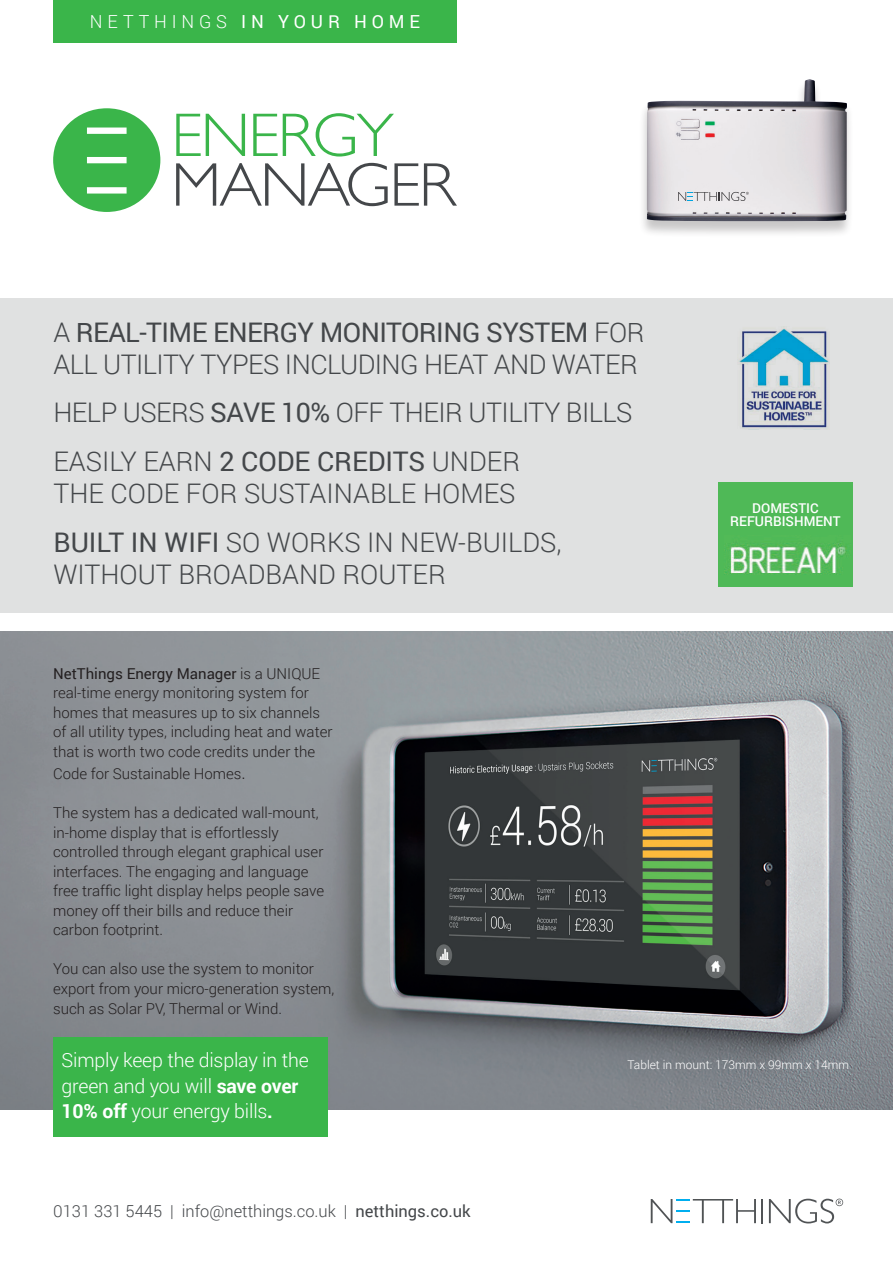
<style>
.page{position:relative;width:893px;height:1263px;background:#fff}
.page>*{position:absolute;margin:0;border:0;box-sizing:border-box;transform-origin:0 0}
.t1{font:300 27px/32px "Roboto";letter-spacing:-.02em;color:#44474a}
.t2{font:300 27px/48.9px "Roboto";color:#44474a}
.t3{font:300 19.5px/25.5px "Roboto";letter-spacing:-.01em;color:#fff}
.t4{font:18px "Roboto";letter-spacing:.27em;color:#fff}
.t5{font:300 16.5px "Roboto";color:#44474a}
.t6{font:300 15px/19.5px "Roboto";color:#231f20}
.t7{font:500 13.5px/13.5px "Roboto";color:#fff;text-align:center}
.t8{font:300 12px "Roboto";color:#fff}
.s1{font-weight:300}
.s2{font-weight:400}
.s3{font-size:18px}
.s4{font-weight:700}
</style>
<div class="page">
<img style="left:0;top:631px;width:893px;height:479px">
<div style="left:0;top:298px;width:893px;height:314px;background:#e0e1e1"></div>
<svg style="left:53px;top:108px;width:107px;height:104px"></svg>
<svg style="left:176px;top:114px;width:69px;height:42px"></svg>
<svg style="left:253px;top:113px;width:141px;height:44px"></svg>
<svg style="left:176px;top:163px;width:212px;height:43px"></svg>
<svg style="left:394px;top:163px;width:63px;height:43px"></svg>
<hr style="left:761px;top:1199px;width:2px;height:24px;background:#505355">
<svg style="left:651px;top:1199px;width:105px;height:24px"></svg>
<svg style="left:769px;top:1198px;width:74px;height:25px"></svg>
<img style="left:718px;top:482px;width:135px;height:104px">
<div style="left:638px;top:80px;width:216px;height:158px;background:#231f20;opacity:.25"></div>
<img style="left:647px;top:79px;width:200px;height:142px">
<img style="left:694px;top:192px;width:14px;height:9px">
<svg style="left:678px;top:192px;width:14px;height:9px"></svg>
<svg style="left:709px;top:192px;width:40px;height:9px"></svg>
<div style="left:53px;top:0;width:404px;height:43px;background:#3ab54a"></div>
<div style="left:53px;top:1037px;width:274px;height:100px;background:#3ab54a"></div>
<div style="left:738px;top:327px;width:92px;height:105px;background:linear-gradient(to right,#dadede,#d8dcdb)"></div>
<img style="left:738px;top:327px;width:92px;height:102px">
<p class="t4" style="left:90px;top:9px;width:332px"><span class="s1">NETTHINGS</span> IN YOUR HOME</p>
<h1 class="t1" style="left:53px;top:315px;width:593px">A <span class="s2">REAL-TIME ENERGY MONITORING SYSTEM</span> FOR<br>ALL UTILITY TYPES INCLUDING HEAT AND WATER</h1>
<h1 class="t1" style="left:53px;top:387px;width:581px;line-height:48.9px">HELP USERS <span class="s2">SAVE 10%</span> OFF THEIR UTILITY BILLS<br>EASILY EARN <span class="s2">2 CODE CREDITS</span> UNDER</h1>
<h1 class="t2" style="left:53px;top:468px;width:510px">THE CODE FOR SUSTAINABLE HOMES<br><span class="s2">BUILT IN WIFI</span> SO WORKS IN NEW-BUILDS,</h1>
<h1 class="t2" style="left:53px;top:549px;width:394px">WITHOUT BROADBAND ROUTER</h1>
<p class="t7" style="left:730px;top:500px;width:112px">DOMESTIC<br>REFURBISHMENT</p>
<p class="t6" style="left:53px;top:663px;width:281px"><span class="s2">NetThings Energy Manager</span> is a UNIQUE real-time energy monitoring system for homes that measures up to six channels of all utility types, including heat and water that is worth two code credits under the</p>
<p class="t6" style="left:53px;top:764px;width:194px">Code for Sustainable Homes<span class="s3">.</span></p>
<p class="t6" style="left:53px;top:803px;width:273px">The system has a dedicated wall-mount, in-home display that is effortlessly controlled through elegant graphical user interfaces. The engaging and language free traffic light display helps people save money off their bills and reduce their carbon footprint.</p>
<p class="t6" style="left:53px;top:959px;width:283px">You can also use the system to monitor export from your micro-generation system, such as Solar PV, Thermal or Wind.</p>
<h2 class="t3" style="left:62px;top:1047px;width:249px">Simply keep the display in the green and you will <span class="s4">save over<br>10% off</span> your energy bills<span class="s4">.</span></h2>
<p class="t5" style="left:53px;top:1199px;width:419px">0131 331 5445 | info@netthings.co.uk | <span class="s2">netthings.co.uk</span></p>
<p class="t8" style="left:627px;top:1057px;width:223px">Tablet in mount: 173mm x 99mm x 14mm</p>
</div>
